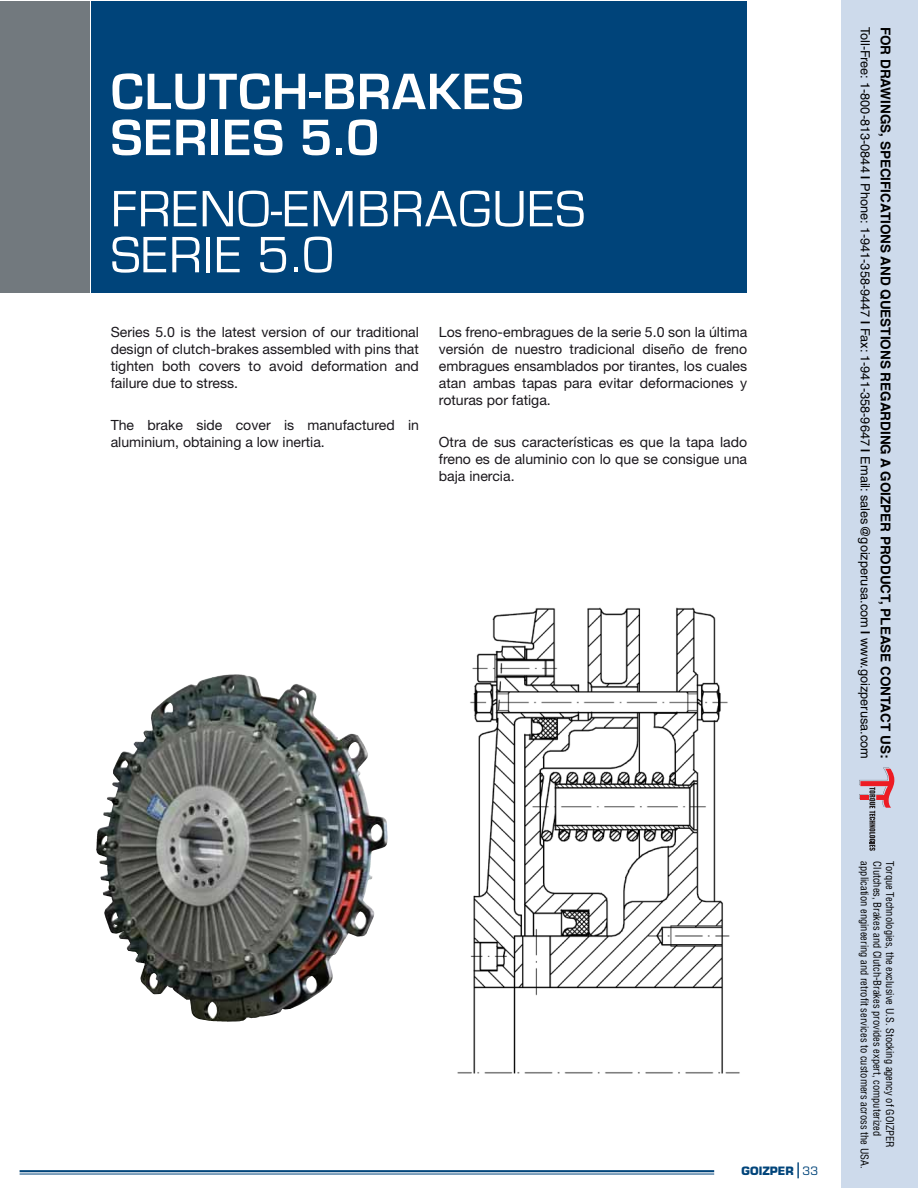
<style>
.page{position:relative;width:918px;height:1188px;background:#fff}
.page>*{position:absolute;margin:0;border:0;box-sizing:border-box;transform-origin:0 0}
.t1{font:53.1px/46px "Eurostile";letter-spacing:.02em;color:#fff}
.t2{font:700 53.1px/46px "Eurostile";letter-spacing:.02em;color:#fff}
.t3{font:14.1px/17px "Helvetica Neue LT Std";color:#1a171c;text-align:justify}
.t4{font:700 13.5px "Helvetica";color:#000}
.t5{font:12.75px "Helvetica";color:#000}
.t6{font:700 11.25px "Eurostile LT Std";color:#00447a}
.t7{font:condensed 10.5px "Helvetica";color:#000}
.s1{font-weight:700}
.s2{font-weight:400}
</style>
<div class="page">
<div style="left:840px;top:0;width:78px;height:1188px;background:#cddaeb"></div>
<svg style="left:859px;top:768px;width:35px;height:83px"></svg>
<img style="left:457px;top:607px;width:283px;height:467px">
<svg style="left:96px;top:674px;width:292px;height:348px"></svg>
<img style="left:143px;top:674px;width:90px;height:64px">
<div style="left:0;top:1px;width:90px;height:292px;background:#72797e"></div>
<div style="left:91px;top:1px;width:656px;height:292px;background:#00447a"></div>
<svg style="left:797px;top:1162px;width:2px;height:16px"></svg>
<hr style="left:20px;top:1174px;width:694px;height:1px;background:#00447a">
<hr style="left:20px;top:1170px;width:694px;height:2px;background:#00447a">
<h1 class="t2" style="left:111px;top:70px;width:414px">CLUTCH-BRAKES<br>SERIES 5.0</h1>
<h1 class="t1" style="left:111px;top:187px;width:476px">FRENO-EMBRAGUES<br>SERIE 5.0</h1>
<p class="t3" style="left:111px;top:324px;width:310px">Series 5.0 is the latest version of our traditional design of clutch-brakes assembled with pins that tighten both covers to avoid deformation and failure due to stress.</p>
<p class="t3" style="left:111px;top:416px;width:310px">The brake side cover is manufactured in aluminium, obtaining a low inertia.</p>
<p class="t3" style="left:439px;top:324px;width:310px">Los freno-embragues de la serie 5.0 son la última versión de nuestro tradicional diseño de freno embragues ensamblados por tirantes, los cuales atan ambas tapas para evitar deformaciones y roturas por fatiga.</p>
<p class="t3" style="left:439px;top:433px;width:310px">Otra de sus características es que la tapa lado freno es de aluminio con lo que se consigue una baja inercia.</p>
<p class="t5" style="left:873px;top:27px;width:734px;rotate:90deg">Toll-Free: 1-800-813-0844 <span class="s1">|</span> Phone: 1-941-358-9447 <span class="s1">|</span> Fax: 1-941-358-9647 <span class="s1">|</span> Email: sales@goizperusa.com <span class="s1">|</span> www.goizperusa.com</p>
<p class="t4" style="left:896px;top:27px;width:733px;rotate:90deg">For drawings, specifications and questions regarding a GOIZPER product, please contact us:</p>
<p class="t6" style="left:742px;top:1164px;width:78px">GOIZPER <span class="s2">33</span></p>
<p class="t7" style="left:871px;top:861px;width:308px;rotate:90deg">application engineering and retrofit services to customers across the USA.</p>
<p class="t7" style="left:884px;top:861px;width:276px;rotate:90deg">Clutches, Brakes and Clutch-Brakes provides expert, computerized</p>
<p class="t7" style="left:896px;top:861px;width:288px;rotate:90deg">Torque Technologies, the exclusive U.S. Stocking agency of GOIZPER</p>
</div>
